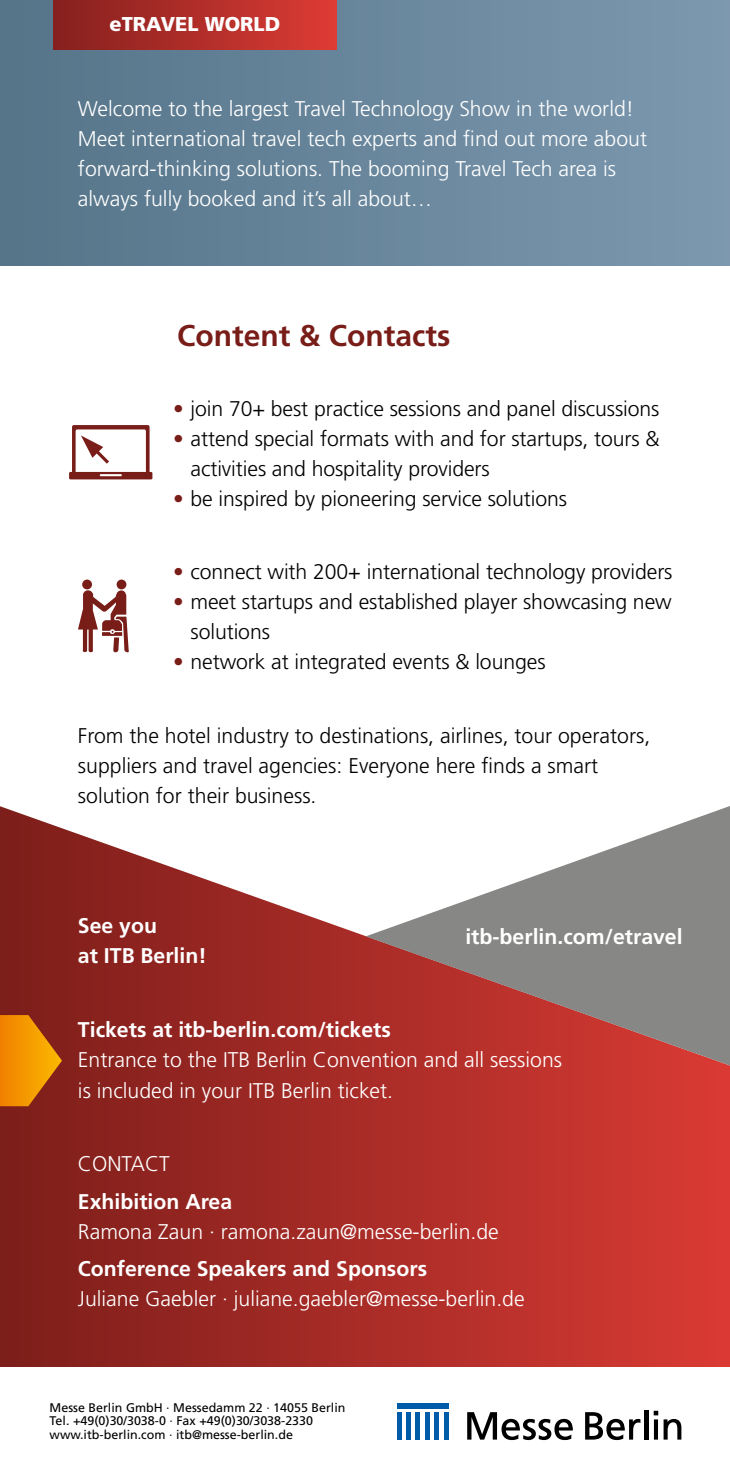
<style>
.page{position:relative;width:730px;height:1475px;background:#fff}
.page>*{position:absolute;margin:0;border:0;box-sizing:border-box;transform-origin:0 0}
.Fließtext{font:700 30px "Frutiger";color:#791d18}
.Fließtext_negativ{font:300 21.25px/30px "Frutiger";color:#fff}
.Fließtext-2{font:300 21.25px/30px "Frutiger";letter-spacing:-.005em;color:#000}
.Fließtext_negativ-2{font:300 21.25px/30px "Frutiger";color:#000}
.Fließtext_negativ-3{font:700 21.25px "Frutiger";color:#fff}
.Fließtext-3{font:300 21.25px/30px "Frutiger";color:#fff}
.Rubrik{font:900 20px "Frutiger";color:#fff}
.Adresse{font:12.5px "Frutiger";color:#000}
.s1{color:#791d18}
.s2{font-weight:700}
</style>
<div class="page">
<div style="left:0;top:774px;width:730px;height:645px;background:linear-gradient(to right,#7b1e1a,#d93a34)"></div>
<svg style="left:0;top:472px;width:730px;height:593px"></svg>
<svg style="left:78px;top:579px;width:52px;height:73px"></svg>
<div style="left:0;top:0;width:730px;height:266px;background:linear-gradient(to right,#557489,#7c98af)"></div>
<svg style="left:366px;top:805px;width:364px;height:260px"></svg>
<div style="left:53px;top:0;width:284px;height:50px;background:linear-gradient(to right,#84201d,#dd3b34)"></div>
<svg style="left:69px;top:425px;width:83px;height:54px"></svg>
<div style="left:0;top:1367px;width:730px;height:107px;background:#fff"></div>
<svg style="left:0;top:1014px;width:62px;height:92px;background:#d47507"></svg>
<hr style="left:644px;top:1409px;width:4px;height:30px;background:#000">
<svg style="left:654px;top:1410px;width:4px;height:4px"></svg>
<hr style="left:654px;top:1418px;width:4px;height:21px;background:#000">
<svg style="left:664px;top:1419px;width:17px;height:20px"></svg>
<svg style="left:585px;top:1412px;width:55px;height:27px"></svg>
<svg style="left:467px;top:1412px;width:106px;height:27px"></svg>
<div style="left:397px;top:1402px;width:51px;height:5px;background:#005ca9"></div>
<div style="left:397px;top:1412px;width:5px;height:27px;background:#005ca9"></div>
<div style="left:406px;top:1412px;width:5px;height:27px;background:#005ca9"></div>
<hr style="left:416px;top:1412px;width:4px;height:27px;background:#005ca9">
<div style="left:425px;top:1412px;width:5px;height:27px;background:#005ca9"></div>
<div style="left:434px;top:1412px;width:5px;height:27px;background:#005ca9"></div>
<hr style="left:444px;top:1412px;width:4px;height:27px;background:#005ca9">
<p class="Rubrik" style="left:109px;top:12px;width:172px">eTRAVEL WORLD</p>
<p class="Fließtext_negativ" style="left:78px;top:93px;width:571px">Welcome to the largest Travel Technology Show in the world!<br>Meet international travel tech experts and find out more about forward-thinking solutions. The booming Travel Tech area is always fully booked and it’s all about…</p>
<p class="Fließtext" style="left:177px;top:318px;width:275px">Content &amp; Contacts</p>
<p class="Fließtext-2" style="left:173px;top:393px;width:488px"><span class="s1">•</span> join 70+ best practice sessions and panel discussions</p>
<p class="Fließtext-2" style="left:191px;top:423px;width:471px;text-indent:-18px"><span class="s1">•</span> attend special formats with and for startups, tours &amp; activities and hospitality providers</p>
<p class="Fließtext-2" style="left:173px;top:483px;width:396px"><span class="s1">•</span> be inspired by pioneering service solutions</p>
<p class="Fließtext-2" style="left:173px;top:556px;width:501px"><span class="s1">•</span> connect with 200+ international technology providers</p>
<p class="Fließtext-2" style="left:191px;top:586px;width:483px;text-indent:-17px"><span class="s1">•</span> meet startups and established player showcasing new solutions</p>
<p class="Fließtext-2" style="left:173px;top:646px;width:374px"><span class="s1">•</span> network at integrated events &amp; lounges</p>
<p class="Fließtext_negativ-2" style="left:78px;top:720px;width:574px">From the hotel industry to destinations, airlines, tour operators, suppliers and travel agencies: Everyone here finds a smart solution for their business.</p>
<p class="Fließtext_negativ-3" style="left:78px;top:912px;width:81px">See you</p>
<p class="Fließtext_negativ-3" style="left:78px;top:942px;width:130px">at ITB Berlin!</p>
<p class="Fließtext_negativ-3" style="left:465px;top:923px;width:219px">itb-berlin.com/etravel</p>
<p class="Fließtext_negativ-3" style="left:78px;top:1017px;width:314px">Tickets at itb-berlin.com/tickets</p>
<p class="Fließtext-3" style="left:78px;top:1044px;width:486px">Entrance to the ITB Berlin Convention and all sessions is included in your ITB Berlin ticket.</p>
<p class="Fließtext_negativ" style="left:78px;top:1148px;width:93px">CONTACT</p>
<p class="Fließtext_negativ-3" style="left:78px;top:1188px;width:156px">Exhibition Area</p>
<p class="Fließtext_negativ" style="left:78px;top:1216px;width:422px">Ramona Zaun · ramona.zaun@messe-berlin.de</p>
<p class="Fließtext_negativ" style="left:78px;top:1253px;width:448px"><span class="s2">Conference Speakers and Sponsors<br></span>Juliane Gaebler · juliane.gaebler@messe-berlin.de</p>
<p class="Adresse" style="left:50px;top:1399px;width:297px">Messe Berlin GmbH · Messedamm 22 · 14055 Berlin</p>
<p class="Adresse" style="left:50px;top:1413px;width:265px">Tel. +49(0)30/3038-0 · Fax +49(0)30/3038-2330</p>
<p class="Adresse" style="left:50px;top:1426px;width:245px">www.itb-berlin.com · itb@messe-berlin.de</p>
</div>
